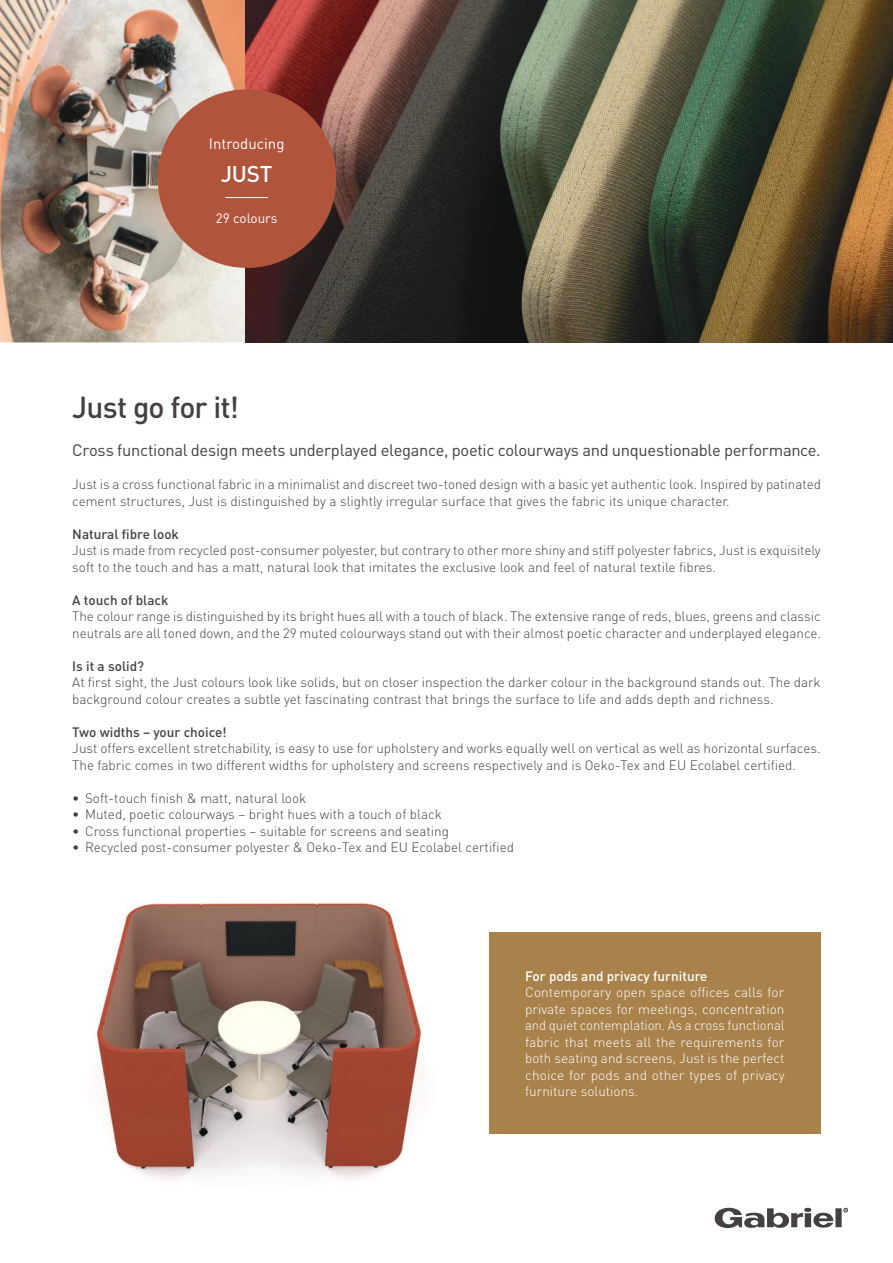
<style>
.page{position:relative;width:893px;height:1263px;background:#fff}
.page>*{position:absolute;margin:0;border:0;box-sizing:border-box;transform-origin:0 0}
.t1{font:500 30px "DINOT";letter-spacing:-.03em;color:#444041}
.t2{font:500 22.5px "DINOT";color:#fff}
.t3{font:16.5px "DINOT";letter-spacing:-.02em;color:#444041}
.t4{font:15px "DINOT";color:#fff}
.t5{font:300 13.5px/16.5px "DINOT";color:#444041}
.t6{font:300 13.5px/16.5px "DINOT";letter-spacing:.005em;color:#fff;text-align:justify}
.t7{font:500 13.5px "DINOT";color:#444041}
.t8{font:500 13.5px "DINOT";color:#fff}
.t9{font:13.5px "DINOT";color:#fff}
</style>
<div class="page">
<img style="left:0;top:0;width:245px;height:342px">
<img style="left:245px;top:0;width:648px;height:342px">
<img style="left:96px;top:902px;width:330px;height:277px">
<div style="left:489px;top:932px;width:332px;height:201px;background:#a8824a"></div>
<div style="left:835px;top:1208px;width:7px;height:19px;background:#444041"></div>
<svg style="left:715px;top:1208px;width:118px;height:20px"></svg>
<svg style="left:844px;top:1208px;width:4px;height:4px"></svg>
<div style="left:158px;top:89px;width:178px;height:179px;background:#b0543c;border-radius:50%"></div>
<hr style="left:225px;top:197px;width:43px;height:1px;background:#fff">
<p class="t4" style="left:209px;top:133px;width:77px">Introducing</p>
<h2 class="t2" style="left:221px;top:158px;width:53px">JUST</h2>
<p class="t9" style="left:216px;top:209px;width:63px">29 colours</p>
<h1 class="t1" style="left:72px;top:387px;width:168px">Just go for it!</h1>
<p class="t3" style="left:72px;top:439px;width:750px">Cross functional design meets underplayed elegance, poetic colourways and unquestionable performance.</p>
<p class="t5" style="left:72px;top:476px;width:750px">Just is a cross functional fabric in a minimalist and discreet two-toned design with a basic yet authentic look. Inspired by patinated cement structures, Just is distinguished by a slightly irregular surface that gives the fabric its unique character.</p>
<p class="t7" style="left:72px;top:525px;width:108px">Natural fibre look</p>
<p class="t5" style="left:72px;top:542px;width:750px">Just is made from recycled post-consumer polyester, but contrary to other more shiny and stiff polyester fabrics, Just is exquisitely soft to the touch and has a matt, natural look that imitates the exclusive look and feel of natural textile fibres.</p>
<p class="t7" style="left:72px;top:591px;width:98px">A touch of black</p>
<p class="t5" style="left:72px;top:608px;width:750px">The colour range is distinguished by its bright hues all with a touch of black. The extensive range of reds, blues, greens and classic neutrals are all toned down, and the 29 muted colourways stand out with their almost poetic character and underplayed elegance.</p>
<p class="t7" style="left:72px;top:657px;width:73px">Is it a solid?</p>
<p class="t5" style="left:72px;top:674px;width:750px">At first sight, the Just colours look like solids, but on closer inspection the darker colour in the background stands out. The dark background colour creates a subtle yet fascinating contrast that brings the surface to life and adds depth and richness.</p>
<p class="t7" style="left:72px;top:723px;width:156px">Two widths – your choice!</p>
<p class="t5" style="left:72px;top:740px;width:750px">Just offers excellent stretchability, is easy to use for upholstery and works equally well on vertical as well as horizontal surfaces.<br>The fabric comes in two different widths for upholstery and screens respectively and is Oeko-Tex and EU Ecolabel certified.</p>
<p class="t5" style="left:72px;top:789px;width:235px">• Soft-touch finish &amp; matt, natural look</p>
<p class="t5" style="left:72px;top:806px;width:371px">• Muted, poetic colourways – bright hues with a touch of black</p>
<p class="t5" style="left:72px;top:822px;width:378px">• Cross functional properties – suitable for screens and seating</p>
<p class="t5" style="left:72px;top:839px;width:443px">• Recycled post-consumer polyester &amp; Oeko-Tex and EU Ecolabel certified</p>
<p class="t8" style="left:525px;top:966px;width:184px">For pods and privacy furniture</p>
<p class="t6" style="left:525px;top:983px;width:261px">Contemporary open space offices calls for private spaces for meetings, concentration and quiet contemplation. As a cross functional fabric that meets all the requirements for both seating and screens, Just is the perfect choice for pods and other types of privacy furniture solutions.</p>
</div>
